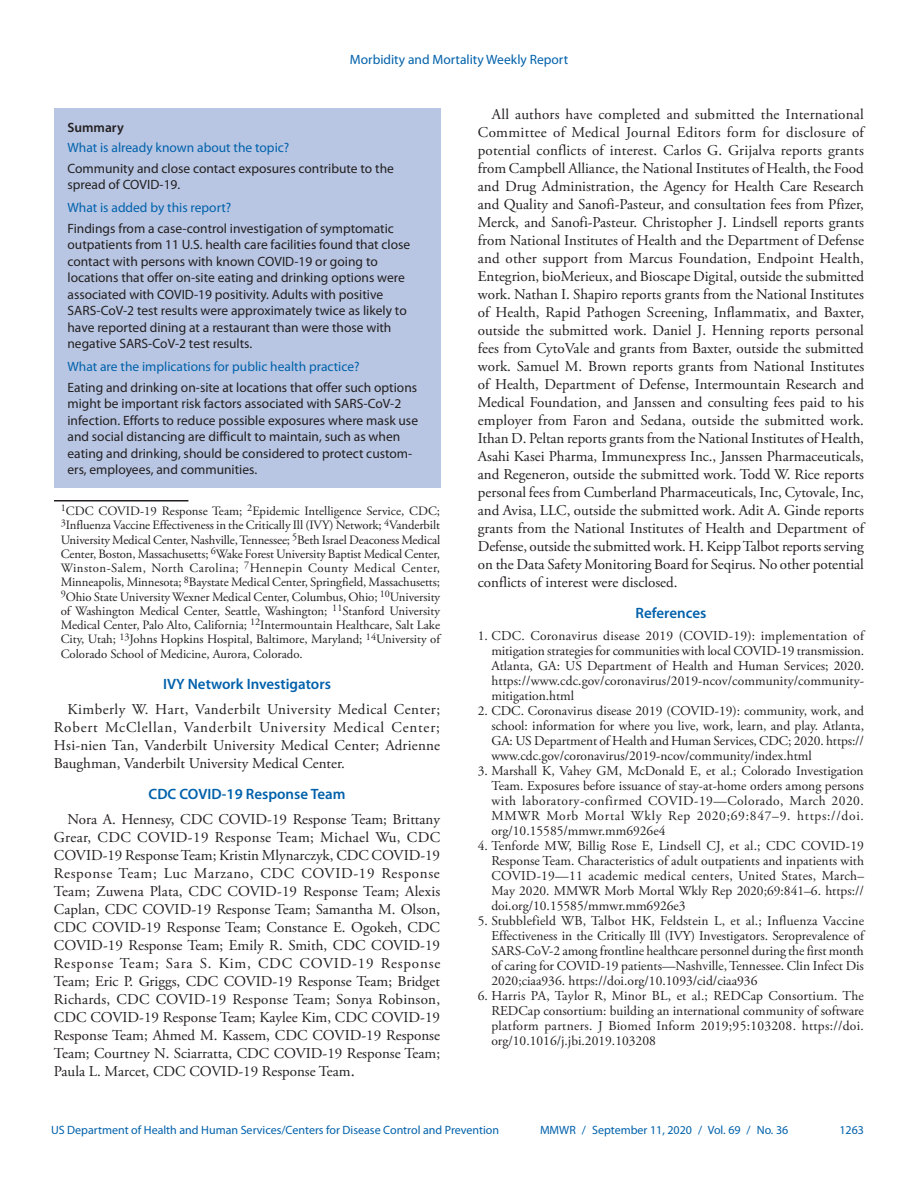
<style>
.page{position:relative;width:918px;height:1188px;background:#fff}
.page>*{position:absolute;margin:0;border:0;box-sizing:border-box;transform-origin:0 0}
.disclosure_text{font:15px/18px "Adobe Garamond Pro";color:#231f20;text-align:justify}
.Committee_Workgroup{font:15px/18px "Adobe Garamond Pro";color:#231f20;text-align:justify}
.Committee_Workgroup-2{font:600 15px "Myriad Pro";color:#0161ab}
.Ref_Title{font:600 15px "Myriad Pro";color:#0161ab}
.References{font:13.5px/15px "Adobe Garamond Pro";color:#231f20;text-align:justify}
.Summary_Box_Text{font:13.5px/16.5px "Myriad Pro";color:#231f20}
.Summary_Box_Heading{font:13.5px "Myriad Pro";color:#0161ab}
.Summary_Box_Ttile{font:600 13.5px "Myriad Pro";color:#231f20}
.Author_Affiliations{font:12.75px/14.2px "Adobe Garamond Pro";color:#231f20;text-align:justify}
.t1{font:12px "Myriad Pro";color:#0161ab}
.s1{font-size:16.5px}
</style>
<div class="page">
<div style="left:54px;top:108px;width:386px;height:380px;background:#b8c6e3"></div>
<hr style="left:54px;top:500px;width:134px;height:2px;background:#231f20">
<p class="Summary_Box_Heading" style="left:350px;top:51px;width:220px">Morbidity and Mortality Weekly Report</p>
<h1 class="Summary_Box_Ttile" style="left:68px;top:119px;width:58px">Summary</h1>
<h1 class="Summary_Box_Heading" style="left:68px;top:139px;width:223px">What is already known about the topic?</h1>
<p class="Summary_Box_Text" style="left:68px;top:160px;width:328px">Community and close contact exposures contribute to the spread of COVID-19.</p>
<h1 class="Summary_Box_Heading" style="left:68px;top:199px;width:165px">What is added by this report?</h1>
<p class="Summary_Box_Text" style="left:68px;top:220px;width:344px">Findings from a case-control investigation of symptomatic outpatients from 11 U.S. health care facilities found that close contact with persons with known COVID-19 or going to locations that offer on-site eating and drinking options were associated with COVID-19 positivity. Adults with positive SARS-CoV-2 test results were approximately twice as likely to have reported dining at a restaurant than were those with negative SARS-CoV-2 test results.</p>
<h1 class="Summary_Box_Heading" style="left:68px;top:358px;width:294px">What are the implications for public health practice?</h1>
<p class="Summary_Box_Text" style="left:68px;top:379px;width:352px">Eating and drinking on-site at locations that offer such options might be important risk factors associated with SARS-CoV-2 infection. Efforts to reduce possible exposures where mask use and social distancing are difficult to maintain, such as when eating and drinking, should be considered to protect custom&shy;ers, employees, and communities.</p>
<p class="Author_Affiliations" style="left:61px;top:504px;width:381px"><sup>1</sup>CDC COVID-19 Response Team; <sup>2</sup>Epidemic Intelligence Service, CDC; <sup>3</sup>Influenza Vaccine Effectiveness in the Critically Ill (IVY) Network; <sup>4</sup>Vanderbilt University Medical Center, Nashville, Tennessee; <sup>5</sup>Beth Israel Deaconess Medical Center, Boston, Massachusetts; <sup>6</sup>Wake Forest University Baptist Medical Center, Winston-Salem, North Carolina; <sup>7</sup>Hennepin County Medical Center, Minneapolis, Minnesota; <sup>8</sup>Baystate Medical Center, Springfield, Massachusetts; <sup>9</sup>Ohio State University Wexner Medical Center, Columbus, Ohio; <sup>10</sup>University of Washington Medical Center, Seattle, Washington; <sup>11</sup>Stanford University Medical Center, Palo Alto, California; <sup>12</sup>Intermountain Healthcare, Salt Lake City, Utah; <sup>13</sup>Johns Hopkins Hospital, Baltimore, Maryland; <sup>14</sup>University of Colorado School of Medicine, Aurora, Colorado.</p>
<p class="Committee_Workgroup-2" style="left:163px;top:675px;width:169px">IVY Network Investigators</p>
<p class="Committee_Workgroup" style="left:54px;top:701px;width:388px;text-indent:14px">Kimberly W. Hart, Vanderbilt University Medical Center; Robert McClellan, Vanderbilt University Medical Center; Hsi-nien Tan, Vanderbilt University Medical Center; Adrienne Baughman, Vanderbilt University Medical Center.</p>
<p class="Committee_Workgroup-2" style="left:149px;top:785px;width:198px">CDC COVID-19 Response Team</p>
<p class="Committee_Workgroup" style="left:54px;top:811px;width:388px;text-indent:14px">Nora A. Hennesy, CDC COVID-19 Response Team; Brittany Grear, CDC COVID-19 Response Team; Michael Wu, CDC COVID-19 Response Team; Kristin Mlynarczyk, CDC COVID-19<br>Response Team; Luc Marzano, CDC COVID-19 Response Team; Zuwena Plata, CDC COVID-19 Response Team; Alexis Caplan, CDC COVID-19 Response Team; Samantha M. Olson, CDC COVID-19 Response Team; Constance E. Ogokeh, CDC COVID-19 Response Team; Emily R. Smith, CDC COVID-19<br>Response Team; Sara S. Kim, CDC COVID-19 Response Team; Eric P. Griggs, CDC COVID-19 Response Team; Bridget Richards, CDC COVID-19 Response Team; Sonya Robinson, CDC COVID-19 Response Team; Kaylee Kim, CDC COVID-19<br>Response Team; Ahmed M. Kassem, CDC COVID-19 Response Team; Courtney N. Sciarratta, CDC COVID-19 Response Team; Paula L. Marcet, CDC COVID-19 Response Team<span class="s1">.</span></p>
<p class="disclosure_text" style="left:478px;top:106px;width:388px;text-indent:14px">All authors have completed and submitted the International Committee of Medical Journal Editors form for disclosure of potential conflicts of interest. Carlos G. Grijalva reports grants from Campbell Alliance, the National Institutes of Health, the Food and Drug Administration, the Agency for Health Care Research and Quality and Sanofi-Pasteur, and consultation fees from Pfizer, Merck, and Sanofi-Pasteur. Christopher J. Lindsell reports grants from National Institutes of Health and the Department of Defense and other support from Marcus Foundation, Endpoint Health, Entegrion, bioMerieux, and Bioscape Digital, outside the submitted work. Nathan I. Shapiro reports grants from the National Institutes of Health, Rapid Pathogen Screening, Inflammatix, and Baxter, outside the submitted work. Daniel J. Henning reports personal fees from CytoVale and grants from Baxter, outside the submitted work. Samuel M. Brown reports grants from National Institutes of Health, Department of Defense, Intermountain Research and Medical Foundation, and Janssen and consulting fees paid to his employer from Faron and Sedana, outside the submitted work.<br>Ithan D. Peltan reports grants from the National Institutes of Health, Asahi Kasei Pharma, Immunexpress Inc., Janssen Pharmaceuticals, and Regeneron, outside the submitted work. Todd W. Rice reports personal fees from Cumberland Pharmaceuticals, Inc, Cytovale, Inc, and Avisa, LLC, outside the submitted work. Adit A. Ginde reports grants from the National Institutes of Health and Department of Defense, outside the submitted work. H. Keipp Talbot reports serving on the Data Safety Monitoring Board for Seqirus. No other potential conflicts of interest were disclosed.</p>
<h1 class="Ref_Title" style="left:636px;top:604px;width:72px">References</h1>
<p class="References" style="left:491px;top:629px;width:374px;text-indent:-14px">1. CDC. Coronavirus disease 2019 (COVID-19): implementation of mitigation strategies for communities with local COVID-19 transmission.<br>Atlanta, GA: US Department of Health and Human Services; 2020. https://www.cdc.gov/coronavirus/2019-ncov/community/community&shy;mitigation.html</p>
<p class="References" style="left:491px;top:704px;width:374px;text-indent:-14px">2. CDC. Coronavirus disease 2019 (COVID-19): community, work, and school: information for where you live, work, learn, and play. Atlanta, GA: US Department of Health and Human Services, CDC; 2020. https:// www.cdc.gov/coronavirus/2019-ncov/community/index.html</p>
<p class="References" style="left:491px;top:764px;width:374px;text-indent:-14px">3. Marshall K, Vahey GM, McDonald E, et al.; Colorado Investigation Team. Exposures before issuance of stay-at-home orders among persons with laboratory-confirmed COVID-19—Colorado, March 2020.<br>MMWR Morb Mortal Wkly Rep 2020;69:847–9. https://doi. org/10.15585/mmwr.mm6926e4</p>
<p class="References" style="left:491px;top:839px;width:374px;text-indent:-14px">4. Tenforde MW, Billig Rose E, Lindsell CJ, et al.; CDC COVID-19<br>Response Team. Characteristics of adult outpatients and inpatients with COVID-19—11 academic medical centers, United States, March– May 2020. MMWR Morb Mortal Wkly Rep 2020;69:841–6. https:// doi.org/10.15585/mmwr.mm6926e3</p>
<p class="References" style="left:491px;top:914px;width:374px;text-indent:-14px">5. Stubblefield WB, Talbot HK, Feldstein L, et al.; Influenza Vaccine Effectiveness in the Critically Ill (IVY) Investigators. Seroprevalence of SARS-CoV-2 among frontline healthcare personnel during the first month of caring for COVID-19 patients—Nashville, Tennessee. Clin Infect Dis 2020;ciaa936. https://doi.org/10.1093/cid/ciaa936</p>
<p class="References" style="left:491px;top:989px;width:374px;text-indent:-14px">6. Harris PA, Taylor R, Minor BL, et al.; REDCap Consortium. The REDCap consortium: building an international community of software platform partners. J Biomed Inform 2019;95:103208. https://doi. org/10.1016/j.jbi.2019.103208</p>
<p class="t1" style="left:51px;top:1123px;width:450px">US Department of Health and Human Services/Centers for Disease Control and Prevention</p>
<p class="t1" style="left:540px;top:1123px;width:250px">MMWR / September 11, 2020 / Vol. 69 / No. 36</p>
<p class="t1" style="left:839px;top:1123px;width:26px">1263</p>
</div>
